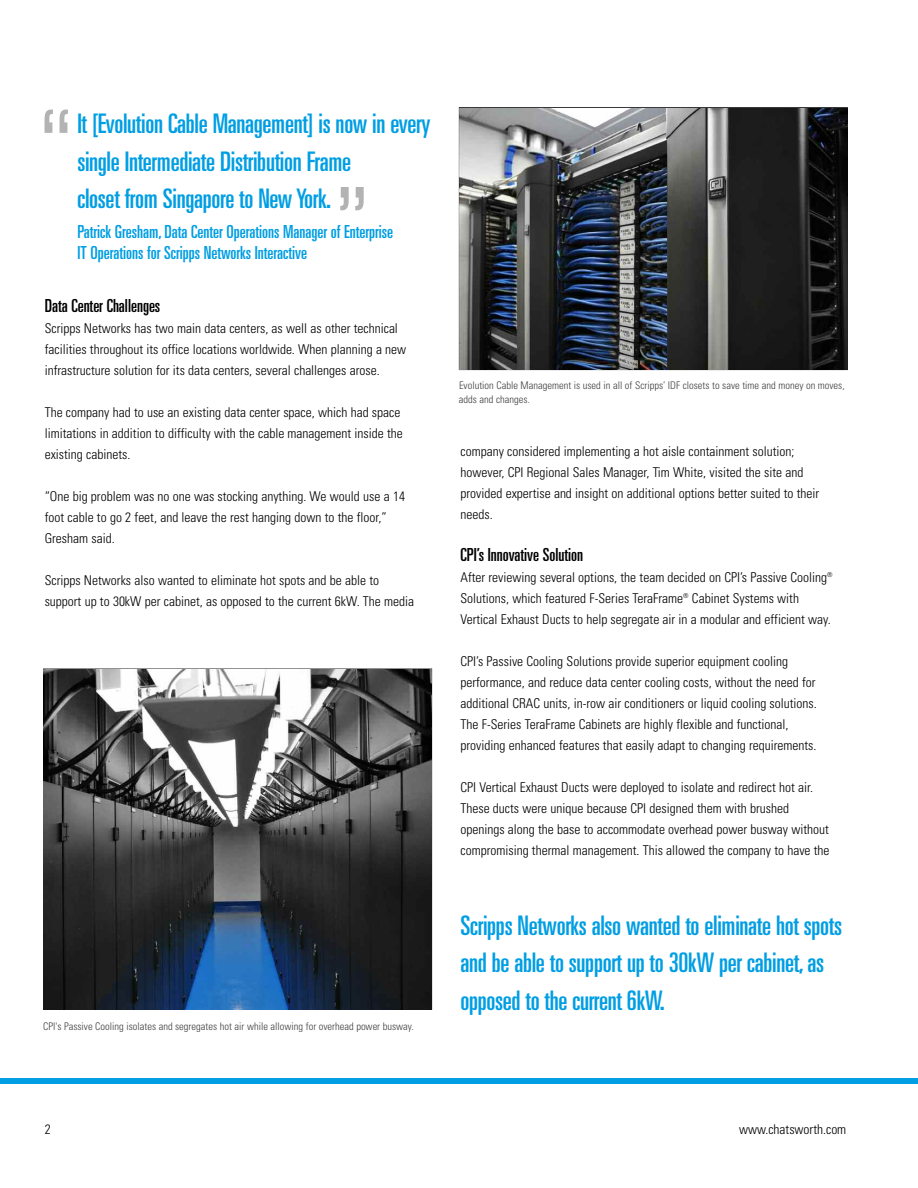
<style>
.page{position:relative;width:918px;height:1188px;background:#fff}
.page>*{position:absolute;margin:0;border:0;box-sizing:border-box;transform-origin:0 0}
.t1{font:ultra-condensed 27px/37.5px "Univers LT Std";letter-spacing:-.01em;color:#009ee3}
.t2{font:ultra-condensed 18px/21px "Univers LT Std";color:#009ee3}
.t3{font:ultra-condensed 18px "Univers LT Std";color:#000}
.t4{font:300 condensed 13.5px/21px "Univers LT Std";color:#000}
.t5{font:300 condensed 10.5px/13.5px "Univers LT Std";color:#404040}
</style>
<div class="page">
<div style="left:0;top:1078px;width:918px;height:5px;background:#009ee3"></div>
<img style="left:460px;top:108px;width:387px;height:261px">
<img style="left:44px;top:669px;width:387px;height:340px">
<svg style="left:45px;top:110px;width:23px;height:23px"></svg>
<svg style="left:340px;top:187px;width:24px;height:23px"></svg>
<h1 class="t1" style="left:77px;top:107px;width:354px">It [Evolution Cable Management] is now in every single Intermediate Distribution Frame<br>closet from Singapore to New York.</h1>
<h2 class="t2" style="left:77px;top:223px;width:317px">Patrick Gresham, Data Center Operations Manager of Enterprise<br>IT Operations for Scripps Networks Interactive</h2>
<h2 class="t3" style="left:45px;top:299px;width:117px">Data Center Challenges</h2>
<p class="t4" style="left:45px;top:319px;width:363px">Scripps Networks has two main data centers, as well as other technical facilities throughout its office locations worldwide. When planning a new infrastructure solution for its data centers, several challenges arose.</p>
<p class="t4" style="left:45px;top:403px;width:360px">The company had to use an existing data center space, which had space limitations in addition to difficulty with the cable management inside the existing cabinets.</p>
<p class="t4" style="left:45px;top:487px;width:362px">“One big problem was no one was stocking anything. We would use a 14 foot cable to go 2 feet, and leave the rest hanging down to the floor,”<br>Gresham said.</p>
<p class="t4" style="left:45px;top:571px;width:371px">Scripps Networks also wanted to eliminate hot spots and be able to support up to 30kW per cabinet, as opposed to the current 6kW. The media</p>
<p class="t5" style="left:43px;top:1020px;width:372px">CPI's Passive Cooling isolates and segregates hot air while allowing for overhead power busway.</p>
<p class="t5" style="left:459px;top:380px;width:387px">Evolution Cable Management is used in all of Scripps’ IDF closets to save time and money on moves, adds and changes.</p>
<p class="t4" style="left:460px;top:442px;width:360px">company considered implementing a hot aisle containment solution; however, CPI Regional Sales Manager, Tim White, visited the site and provided expertise and insight on additional options better suited to their needs.</p>
<h2 class="t3" style="left:460px;top:548px;width:124px">CPI’s Innovative Solution</h2>
<p class="t4" style="left:460px;top:568px;width:374px">After reviewing several options, the team decided on CPI’s Passive Cooling<sup>®<br></sup>Solutions, which featured F-Series TeraFrame<sup>®</sup> Cabinet Systems with<br>Vertical Exhaust Ducts to help segregate air in a modular and efficient way.</p>
<p class="t4" style="left:460px;top:652px;width:358px">CPI’s Passive Cooling Solutions provide superior equipment cooling performance, and reduce data center cooling costs, without the need for additional CRAC units, in-row air conditioners or liquid cooling solutions.<br>The F-Series TeraFrame Cabinets are highly flexible and functional, providing enhanced features that easily adapt to changing requirements.</p>
<p class="t4" style="left:460px;top:778px;width:371px">CPI Vertical Exhaust Ducts were deployed to isolate and redirect hot air.<br>These ducts were unique because CPI designed them with brushed openings along the base to accommodate overhead power busway without compromising thermal management. This allowed the company to have the</p>
<h1 class="t1" style="left:460px;top:909px;width:383px">Scripps Networks also wanted to eliminate hot spots and be able to support up to 30kW per cabinet,as opposed to the current 6kW.</h1>
<p class="t4" style="left:45px;top:1120px;width:7px">2</p>
<p class="t4" style="left:739px;top:1120px;width:109px">www.chatsworth.com</p>
</div>
